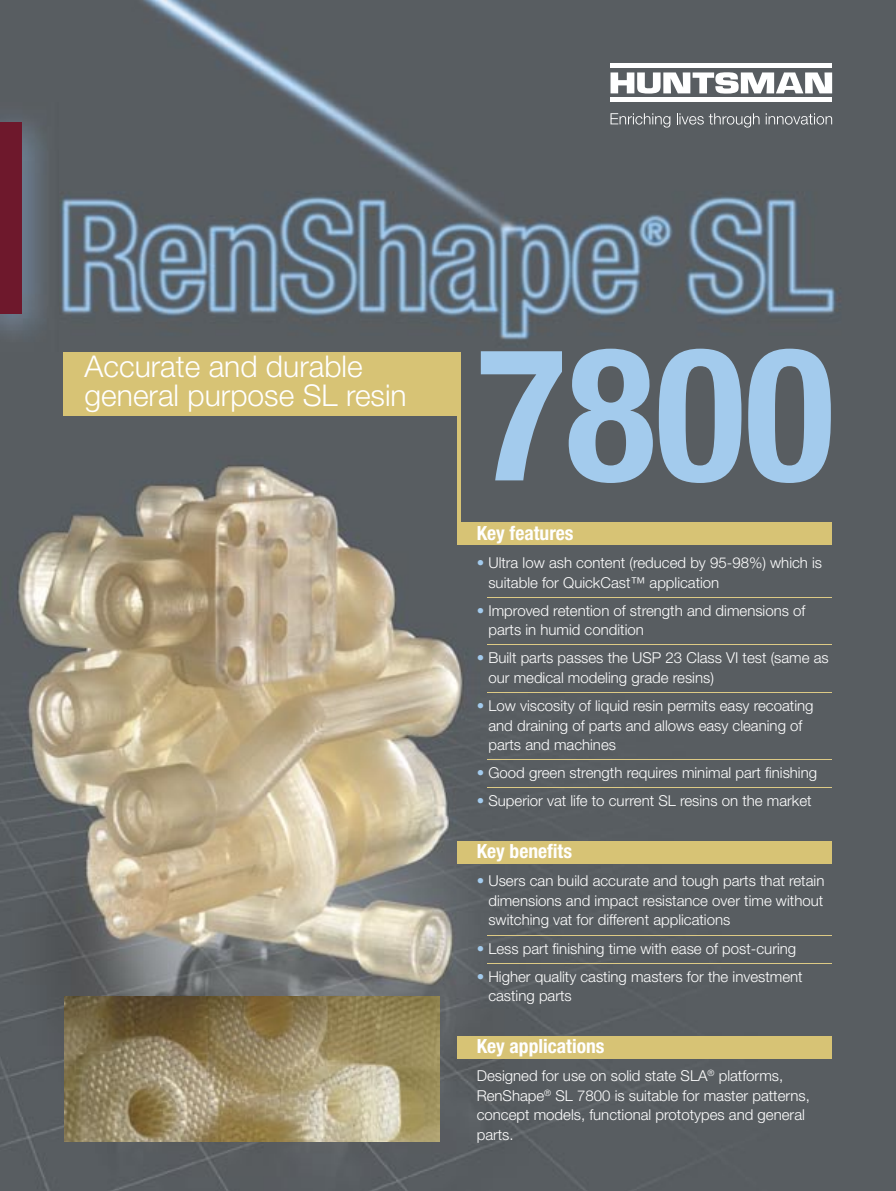
<style>
.page{position:relative;width:896px;height:1191px;background:#fff}
.page>*{position:absolute;margin:0;border:0;box-sizing:border-box;transform-origin:0 0}
.t1{font:700 condensed 186px "Helvetica Neue LT Std";color:#a3cbed}
.t2{font:300 30px/28.5px "Helvetica Neue LT Std";color:#fff}
.t3{font:700 condensed 19.5px "Helvetica Neue LT Std";color:#fff}
.t4{font:300 15px/19.5px "Helvetica Neue LT Std";color:#fff}
.s1{color:#a3cbed}
</style>
<div class="page">
<img style="left:0;top:0;width:895px;height:1191px">
<svg style="left:610px;top:72px;width:221px;height:22px"></svg>
<hr style="left:610px;top:64px;width:221px;height:4px;background:#fff">
<hr style="left:610px;top:98px;width:221px;height:4px;background:#fff">
<svg style="left:610px;top:113px;width:60px;height:15px"></svg>
<svg style="left:676px;top:113px;width:83px;height:15px"></svg>
<svg style="left:765px;top:113px;width:66px;height:12px"></svg>
<img style="left:0;top:103px;width:58px;height:249px">
<div style="left:0;top:122px;width:21px;height:191px;background:#6e182c"></div>
<div style="left:63px;top:352px;width:397px;height:64px;background:#d7c375"></div>
<div style="left:457px;top:522px;width:374px;height:22px;background:#d7c375"></div>
<div style="left:457px;top:841px;width:374px;height:22px;background:#d7c375"></div>
<div style="left:457px;top:1036px;width:374px;height:22px;background:#d7c375"></div>
<hr style="left:457px;top:352px;width:3px;height:192px;background:#d7c375">
<hr style="left:487px;top:597px;width:344px;height:1px;background:#ddca85">
<hr style="left:487px;top:644px;width:344px;height:1px;background:#ddca85">
<hr style="left:487px;top:692px;width:344px;height:1px;background:#ddca85">
<hr style="left:487px;top:759px;width:344px;height:1px;background:#ddca85">
<hr style="left:487px;top:787px;width:344px;height:1px;background:#ddca85">
<hr style="left:487px;top:934px;width:344px;height:1px;background:#ddca85">
<hr style="left:487px;top:963px;width:344px;height:1px;background:#ddca85">
<img style="left:65px;top:996px;width:374px;height:145px">
<h2 class="t2" style="left:85px;top:352px;width:323px">Accurate and durable general purpose SL resin</h2>
<h1 class="t1" style="left:476px;top:301px;width:359px">7800</h1>
<h3 class="t3" style="left:476px;top:521px;width:98px">Key features</h3>
<p class="t4" style="left:488px;top:552px;width:335px;text-indent:-12px"><span class="s1">•</span> Ultra low ash content (reduced by 95-98%) which is suitable for QuickCast™ application</p>
<p class="t4" style="left:488px;top:600px;width:318px;text-indent:-12px"><span class="s1">•</span> Improved retention of strength and dimensions of parts in humid condition</p>
<p class="t4" style="left:488px;top:648px;width:342px;text-indent:-12px"><span class="s1">•</span> Built parts passes the USP 23 Class VI test (same as our medical modeling grade resins)</p>
<p class="t4" style="left:488px;top:695px;width:326px;text-indent:-12px"><span class="s1">•</span> Low viscosity of liquid resin permits easy recoating and draining of parts and allows easy cleaning of parts and machines</p>
<p class="t4" style="left:476px;top:763px;width:342px"><span class="s1">•</span> Good green strength requires minimal part finishing</p>
<p class="t4" style="left:476px;top:791px;width:336px"><span class="s1">•</span> Superior vat life to current SL resins on the market</p>
<h3 class="t3" style="left:476px;top:839px;width:97px">Key benefits</h3>
<p class="t4" style="left:488px;top:871px;width:337px;text-align:justify;text-indent:-12px"><span class="s1">•</span> Users can build accurate and tough parts that retain dimensions and impact resistance over time without switching vat for different applications</p>
<p class="t4" style="left:476px;top:938px;width:321px"><span class="s1">•</span> Less part finishing time with ease of post-curing</p>
<p class="t4" style="left:488px;top:966px;width:315px;text-indent:-12px"><span class="s1">•</span> Higher quality casting masters for the investment casting parts</p>
<h3 class="t3" style="left:476px;top:1034px;width:129px">Key applications</h3>
<p class="t4" style="left:476px;top:1065px;width:334px">Designed for use on solid state SLA<sup>®</sup> platforms, RenShape<sup>®</sup> SL 7800 is suitable for master patterns, concept models, functional prototypes and general parts.</p>
</div>
